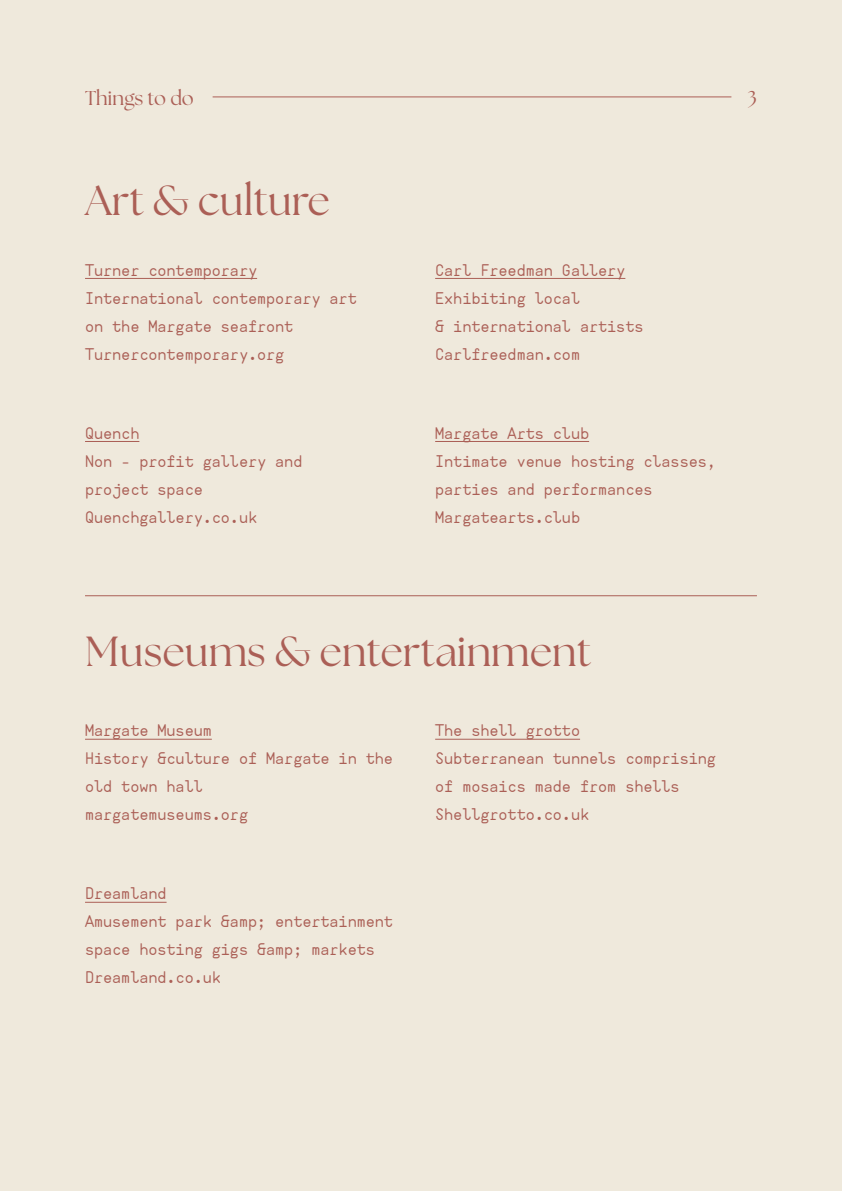
<style>
.page{position:relative;width:842px;height:1191px;background:#efe9dc}
.page>*{position:absolute;margin:0;border:0;box-sizing:border-box;transform-origin:0 0}
.t1{font:42px "The Seasons";color:#ab5f56}
.t2{font:20px "The Seasons";color:#ab5f56}
.t3{font:16px/28px "AHAMONO";color:#ab5f56}
</style>
<div class="page">
<hr style="left:213px;top:96px;width:518px;height:1px;background:#ab5f56">
<hr style="left:85px;top:278px;width:172px;height:1px;background:#ab5f56">
<hr style="left:85px;top:739px;width:127px;height:1px;background:#ab5f56">
<hr style="left:85px;top:441px;width:54px;height:1px;background:#ab5f56">
<hr style="left:85px;top:902px;width:82px;height:1px;background:#ab5f56">
<hr style="left:435px;top:278px;width:190px;height:1px;background:#ab5f56">
<hr style="left:435px;top:739px;width:145px;height:1px;background:#ab5f56">
<hr style="left:435px;top:441px;width:154px;height:1px;background:#ab5f56">
<hr style="left:85px;top:595px;width:672px;height:1px;background:#ab5f56">
<p class="t2" style="left:85px;top:85px;width:110px">Things to do</p>
<p class="t1" style="left:85px;top:173px;width:246px">Art &amp; culture</p>
<p class="t3" style="left:85px;top:255px;width:174px">Turner contemporary</p>
<p class="t3" style="left:85px;top:283px;width:273px">International contemporary art on the Margate seafront</p>
<p class="t3" style="left:85px;top:339px;width:201px">Turnercontemporary.org</p>
<p class="t3" style="left:85px;top:418px;width:56px">Quench</p>
<p class="t3" style="left:85px;top:446px;width:219px">Non - profit gallery and project space</p>
<p class="t3" style="left:85px;top:502px;width:174px">Quenchgallery.co.uk</p>
<p class="t2" style="left:747px;top:85px;width:11px">3</p>
<p class="t3" style="left:435px;top:255px;width:192px">Carl Freedman Gallery</p>
<p class="t3" style="left:435px;top:283px;width:210px">Exhibiting local<br>&amp; international artists</p>
<p class="t3" style="left:435px;top:339px;width:146px">Carlfreedman.com</p>
<p class="t3" style="left:435px;top:418px;width:155px">Margate Arts club</p>
<p class="t3" style="left:435px;top:446px;width:282px">Intimate venue hosting classes, parties and performances</p>
<p class="t3" style="left:435px;top:502px;width:146px">Margatearts.club</p>
<p class="t1" style="left:85px;top:624px;width:508px">Museums &amp; entertainment</p>
<p class="t3" style="left:85px;top:715px;width:128px">Margate Museum</p>
<p class="t3" style="left:85px;top:743px;width:309px">History &amp;culture of Margate in the old town hall</p>
<p class="t3" style="left:85px;top:799px;width:165px">margatemuseums.org</p>
<p class="t3" style="left:85px;top:878px;width:83px">Dreamland</p>
<p class="t3" style="left:85px;top:906px;width:309px">Amusement park &amp;amp; entertainment space hosting gigs &amp;amp; markets</p>
<p class="t3" style="left:85px;top:962px;width:137px">Dreamland.co.uk</p>
<p class="t3" style="left:435px;top:715px;width:146px">The shell grotto</p>
<p class="t3" style="left:435px;top:743px;width:282px">Subterranean tunnels comprising of mosaics made from shells</p>
<p class="t3" style="left:435px;top:799px;width:155px">Shellgrotto.co.uk</p>
</div>
